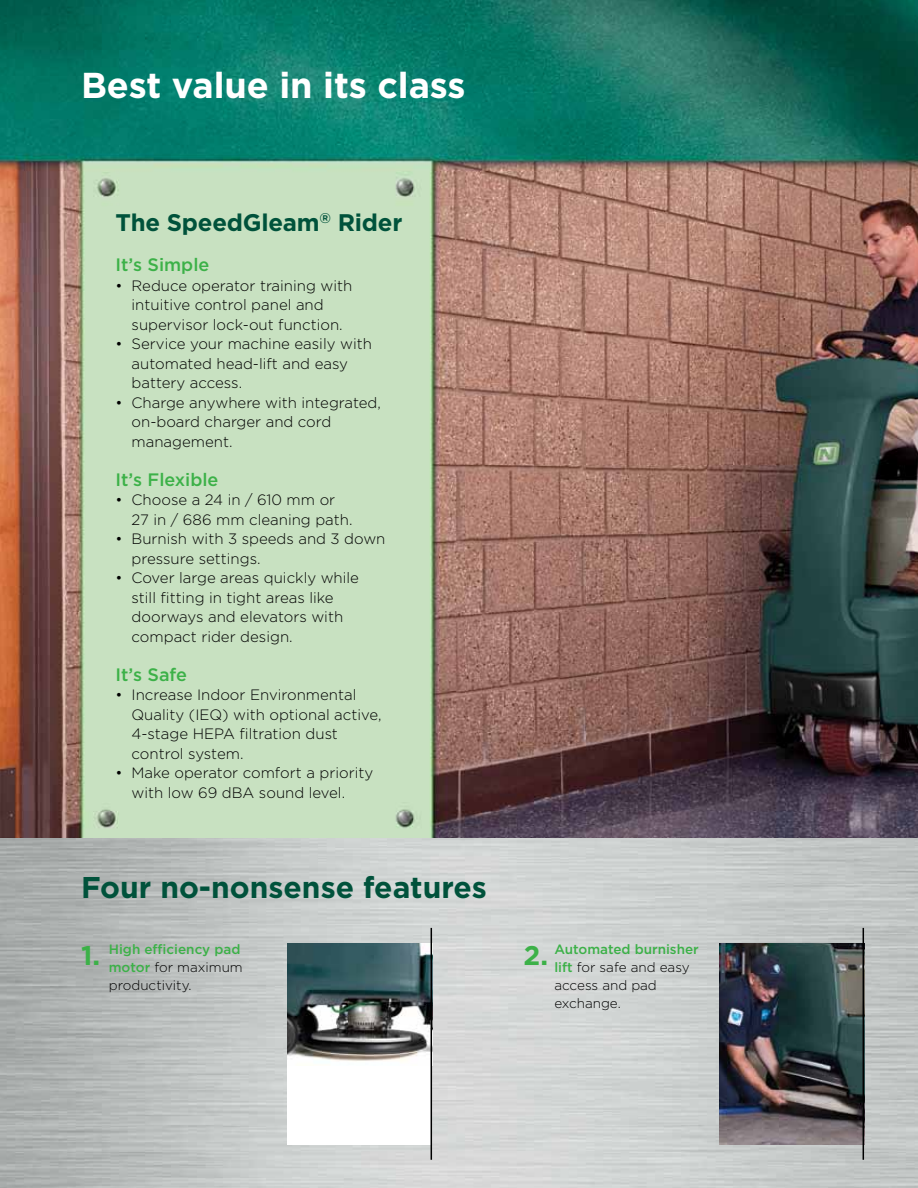
<style>
.page{position:relative;width:918px;height:1188px;background:#fff}
.page>*{position:absolute;margin:0;border:0;box-sizing:border-box;transform-origin:0 0}
.t1{font:700 36px "Gotham";letter-spacing:-.005em;color:#fff}
.t2{font:700 30px "Gotham";color:#00523b}
.t3{font:700 24px "Gotham";letter-spacing:-.01em;color:#00523b}
.t4{font:500 18px "Gotham";color:#3cb148}
.t5{font:300 15px/19.5px "Gotham";color:#000}
.t6{font:300 13.5px/18px "Gotham";color:#000}
.s1{font-weight:700;font-size:27px;color:#3cb148}
.s2{font-weight:500;color:#3cb148}
</style>
<div class="page">
<img style="left:0;top:837px;width:918px;height:351px">
<img style="left:0;top:0;width:918px;height:837px">
<div style="left:287px;top:943px;width:145px;height:202px;background:#fff"></div>
<img style="left:287px;top:943px;width:144px;height:122px">
<hr style="left:431px;top:928px;width:1px;height:232px;background:#000">
<img style="left:719px;top:943px;width:144px;height:202px">
<hr style="left:863px;top:928px;width:1px;height:232px;background:#000">
<h1 class="t1" style="left:81px;top:64px;width:386px">Best value in its class</h1>
<h3 class="t3" style="left:115px;top:209px;width:289px">The SpeedGleam<sup>®</sup> Rider</h3>
<p class="t4" style="left:115px;top:255px;width:95px">It’s Simple</p>
<p class="t5" style="left:132px;top:276px;width:222px;text-indent:-16px">• Reduce operator training with intuitive control panel and supervisor lock-out function.</p>
<p class="t5" style="left:132px;top:334px;width:242px;text-indent:-16px">• Service your machine easily with automated head-lift and easy battery access.</p>
<p class="t5" style="left:132px;top:393px;width:251px;text-indent:-16px">• Charge anywhere with integrated, on-board charger and cord management.</p>
<p class="t4" style="left:115px;top:469px;width:105px">It’s Flexible</p>
<p class="t5" style="left:132px;top:490px;width:222px;text-indent:-16px">• Choose a 24 in / 610 mm or<br>27 in / 686 mm cleaning path.</p>
<p class="t5" style="left:132px;top:529px;width:255px;text-indent:-16px">• Burnish with 3 speeds and 3 down pressure settings.</p>
<p class="t5" style="left:132px;top:568px;width:229px;text-indent:-16px">• Cover large areas quickly while still fitting in tight areas like doorways and elevators with compact rider design.</p>
<p class="t4" style="left:115px;top:664px;width:73px">It’s Safe</p>
<p class="t5" style="left:132px;top:685px;width:251px;text-indent:-16px">• Increase Indoor Environmental<br>Quality (IEQ) with optional active,<br>4-stage HEPA filtration dust control system.</p>
<p class="t5" style="left:132px;top:763px;width:243px;text-indent:-16px">• Make operator comfort a priority with low 69 dBA sound level.</p>
<h2 class="t2" style="left:81px;top:870px;width:407px">Four no-nonsense features</h2>
<p class="t6" style="left:109px;top:940px;width:135px;text-indent:-28px"><span class="s1">1.</span> <span class="s2">High efficiency pad motor</span> for maximum productivity.</p>
<p class="t6" style="left:554px;top:940px;width:146px;text-indent:-31px"><span class="s1">2.</span> <span class="s2">Automated burnisher lift</span> for safe and easy access and pad exchange.</p>
</div>
